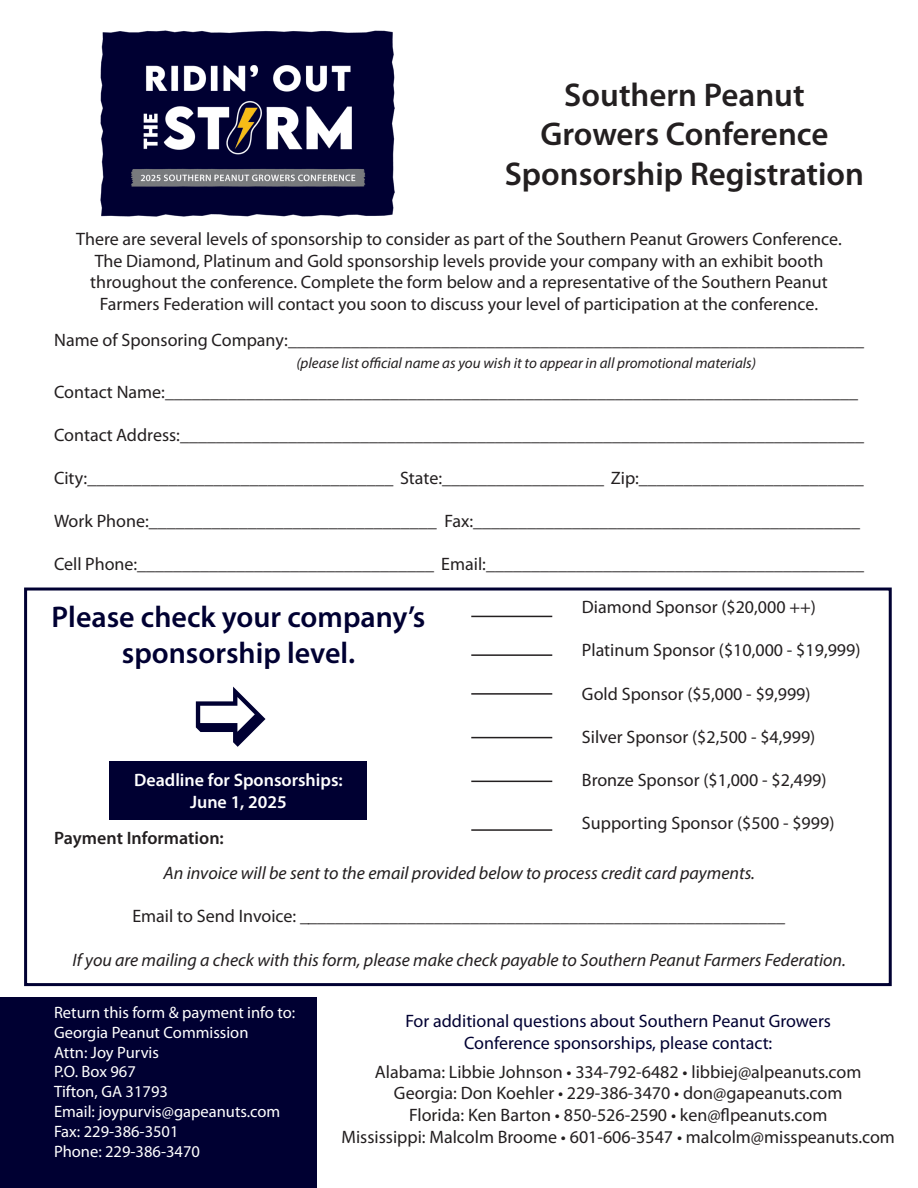
<style>
.page{position:relative;width:918px;height:1188px;background:#fff}
.page>*{position:absolute;margin:0;border:0;box-sizing:border-box;transform-origin:0 0}
.t1{font:600 33px "Myriad Pro";color:#231f20}
.t2{font:600 30px "Myriad Pro";color:#000032}
.t3{font:18px "Myriad Pro";color:#231f20}
.t4{font:italic 18px "Myriad Pro";color:#231f20}
.t5{font:18px "Myriad Pro";color:#000032}
.t6{font:600 18px "Myriad Pro";color:#fff}
.t7{font:600 18px "Myriad Pro";color:#231f20}
.t8{font:16.5px "Myriad Pro";color:#fff}
.t9{font:italic 15px "Myriad Pro";color:#231f20}
.s1{font-style:normal}
</style>
<div class="page">
<div style="left:110px;top:761px;width:257px;height:59px;background:#000032"></div>
<div style="left:0;top:997px;width:316px;height:191px;background:#000032"></div>
<div style="left:24px;top:588px;width:868px;height:398px;border:3px solid #000032"></div>
<hr style="left:471px;top:616px;width:81px;height:1px;background:#231f20">
<hr style="left:471px;top:654px;width:81px;height:2px;background:#231f20">
<hr style="left:471px;top:693px;width:81px;height:2px;background:#231f20">
<hr style="left:471px;top:737px;width:81px;height:1px;background:#231f20">
<hr style="left:471px;top:781px;width:81px;height:1px;background:#231f20">
<hr style="left:471px;top:829px;width:81px;height:2px;background:#231f20">
<img style="left:101px;top:30px;width:293px;height:187px">
<p class="t1" style="left:564px;top:74px;width:242px">Southern Peanut</p>
<p class="t1" style="left:540px;top:113px;width:289px">Growers Conference</p>
<p class="t1" style="left:505px;top:153px;width:361px">Sponsorship Registration</p>
<p class="t3" style="left:76px;top:228px;width:767px">There are several levels of sponsorship to consider as part of the Southern Peanut Growers Conference.</p>
<p class="t3" style="left:95px;top:249px;width:730px">The Diamond, Platinum and Gold sponsorship levels provide your company with an exhibit booth</p>
<p class="t3" style="left:90px;top:271px;width:739px">throughout the conference. Complete the form below and a representative of the Southern Peanut</p>
<p class="t3" style="left:100px;top:293px;width:720px">Farmers Federation will contact you soon to discuss your level of participation at the conference.</p>
<p class="t3" style="left:54px;top:329px;width:811px">Name of Sponsoring Company:________________________________________________________________</p>
<p class="t9" style="left:296px;top:353px;width:461px">(please list official name as you wish it to appear in all promotional materials)</p>
<p class="t3" style="left:54px;top:381px;width:806px">Contact Name:_____________________________________________________________________________</p>
<p class="t3" style="left:54px;top:424px;width:811px">Contact Address:____________________________________________________________________________</p>
<p class="t3" style="left:54px;top:467px;width:811px">City:__________________________________ State:__________________ Zip:_________________________</p>
<p class="t3" style="left:54px;top:510px;width:808px">Work Phone:________________________________ Fax:___________________________________________</p>
<p class="t3" style="left:54px;top:553px;width:811px">Cell Phone:_________________________________ Email:__________________________________________</p>
<p class="t3" style="left:582px;top:596px;width:236px">Diamond Sponsor ($20,000 ++)</p>
<p class="t3" style="left:582px;top:639px;width:280px">Platinum Sponsor ($10,000 - $19,999)</p>
<p class="t3" style="left:582px;top:683px;width:230px">Gold Sponsor ($5,000 - $9,999)</p>
<p class="t3" style="left:582px;top:726px;width:235px">Silver Sponsor ($2,500 - $4,999)</p>
<p class="t3" style="left:582px;top:769px;width:246px">Bronze Sponsor ($1,000 - $2,499)</p>
<p class="t3" style="left:582px;top:812px;width:254px">Supporting Sponsor ($500 - $999)</p>
<p class="t2" style="left:52px;top:598px;width:375px">Please check your company’s</p>
<p class="t2" style="left:122px;top:634px;width:235px">sponsorship level.</p>
<p class="t6" style="left:134px;top:769px;width:210px">Deadline for Sponsorships:</p>
<p class="t6" style="left:190px;top:790px;width:98px">June 1, 2025</p>
<p class="t7" style="left:54px;top:827px;width:171px">Payment Information:</p>
<p class="t4" style="left:163px;top:862px;width:593px">An invoice will be sent to the email provided below to process credit card payments.</p>
<p class="t4" style="left:132px;top:905px;width:655px"><span class="s1">Email to Send Invoice: _</span>_____________________________________________________</p>
<p class="t4" style="left:73px;top:948px;width:775px">If you are mailing a check with this form, please make check payable to Southern Peanut Farmers Federation.</p>
<p class="t8" style="left:54px;top:1002px;width:243px">Return this form &amp; payment info to:</p>
<p class="t8" style="left:54px;top:1022px;width:196px">Georgia Peanut Commission</p>
<p class="t8" style="left:54px;top:1042px;width:107px">Attn: Joy Purvis</p>
<p class="t8" style="left:54px;top:1062px;width:83px">P.O. Box 967</p>
<p class="t8" style="left:54px;top:1082px;width:115px">Tifton, GA 31793</p>
<p class="t8" style="left:54px;top:1101px;width:228px">Email: joypurvis@gapeanuts.com</p>
<p class="t8" style="left:54px;top:1121px;width:126px">Fax: 229-386-3501</p>
<p class="t8" style="left:54px;top:1141px;width:147px">Phone: 229-386-3470</p>
<p class="t5" style="left:405px;top:1010px;width:427px">For additional questions about Southern Peanut Growers</p>
<p class="t5" style="left:464px;top:1031px;width:310px">Conference sponsorships, please contact:</p>
<p class="t3" style="left:375px;top:1061px;width:488px">Alabama: Libbie Johnson • 334-792-6482 • libbiej@alpeanuts.com</p>
<p class="t3" style="left:394px;top:1082px;width:450px">Georgia: Don Koehler • 229-386-3470 • don@gapeanuts.com</p>
<p class="t3" style="left:409px;top:1104px;width:420px">Florida: Ken Barton • 850-526-2590 • ken@flpeanuts.com</p>
<p class="t3" style="left:341px;top:1125px;width:555px">Mississippi: Malcolm Broome • 601-606-3547 • malcolm@misspeanuts.com</p>
</div>
